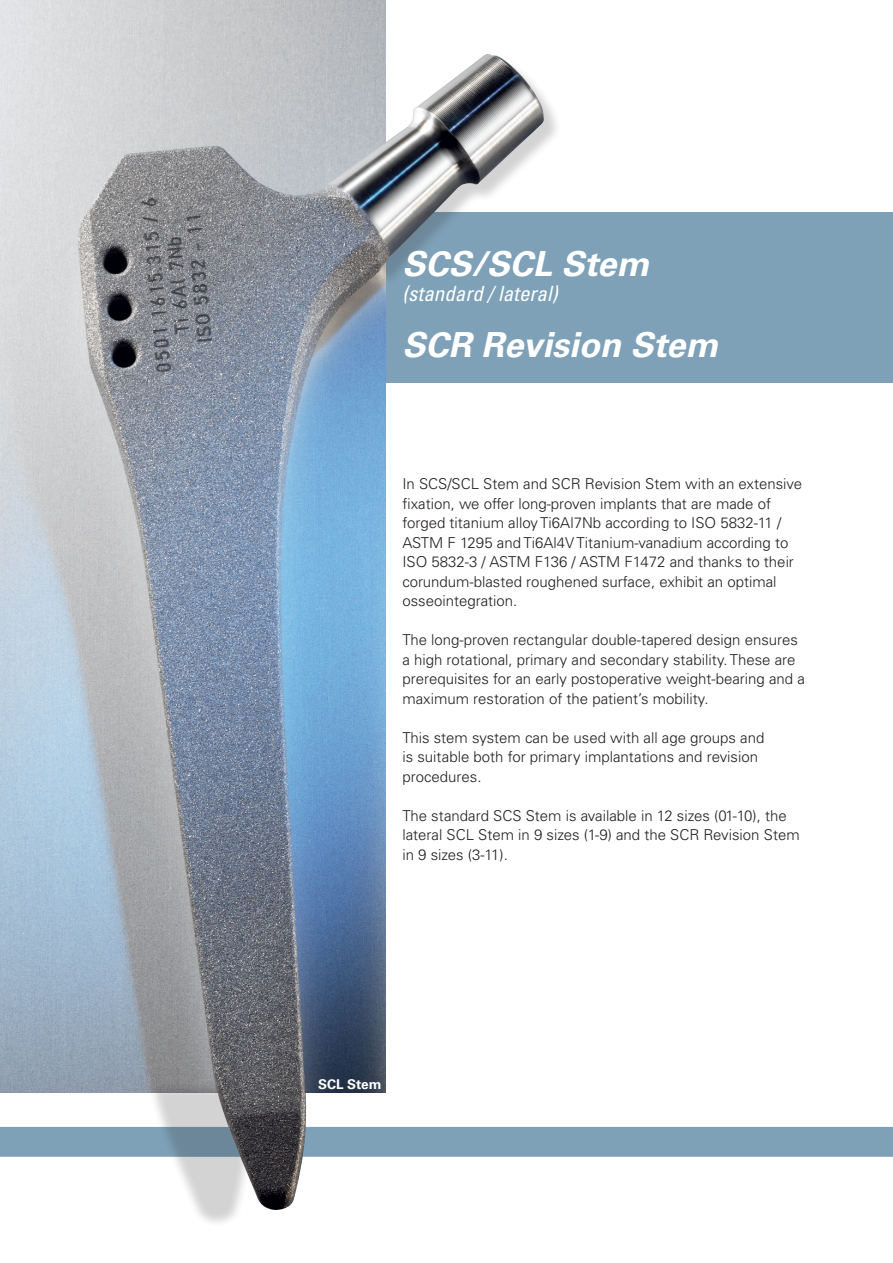
<style>
.page{position:relative;width:893px;height:1263px;background:#fff}
.page>*{position:absolute;margin:0;border:0;box-sizing:border-box;transform-origin:0 0}
.X_Titel_Kopie{font:italic 700 34.5px "Univers LT Std";color:#fff}
.U_Titel{font:italic condensed 21px "Univers LT Std";color:#fff}
.Text{font:300 15px/19.5px "Univers LT Std";color:#231f20}
.Underlegenden{font:700 13.5px "Univers LT Std";color:#fff}
</style>
<div class="page">
<div style="left:0;top:213px;width:893px;height:170px;background:#7ea1b7"></div>
<div style="left:0;top:1127px;width:893px;height:30px;background:#7ea1b7"></div>
<img style="left:0;top:0;width:385px;height:1093px">
<div style="left:320px;top:57px;width:242px;height:230px;background:#231f20;opacity:.2"></div>
<img style="left:317px;top:54px;width:227px;height:216px">
<div style="left:147px;top:1081px;width:108px;height:147px;background:#231f20;opacity:.2"></div>
<img style="left:215px;top:1079px;width:91px;height:132px">
<p class="X_Titel_Kopie" style="left:402px;top:243px;width:248px">SCS/SCL Stem</p>
<p class="U_Titel" style="left:402px;top:280px;width:157px">(standard / lateral)</p>
<p class="X_Titel_Kopie" style="left:402px;top:325px;width:317px">SCR Revision Stem</p>
<p class="Text" style="left:402px;top:474px;width:401px">In SCS/SCL Stem and SCR Revision Stem with an extensive fixation, we offer long-proven implants that are made of forged titanium alloy Ti6Al7Nb according to ISO 5832-11 / ASTM F 1295 and Ti6Al4V Titanium-vanadium according to ISO 5832-3 / ASTM F136 / ASTM F1472 and thanks to their corundum-blasted roughened surface, exhibit an optimal osseointegration.</p>
<p class="Text" style="left:402px;top:630px;width:404px">The long-proven rectangular double-tapered design ensures a high rotational, primary and secondary stability. These are prerequisites for an early postoperative weight-bearing and a maximum restoration of the patient’s mobility.</p>
<p class="Text" style="left:402px;top:728px;width:364px">This stem system can be used with all age groups and is suitable both for primary implantations and revision procedures.</p>
<p class="Text" style="left:402px;top:806px;width:399px">The standard SCS Stem is available in 12 sizes (01-10), the lateral SCL Stem in 9 sizes (1-9) and the SCR Revision Stem in 9 sizes (3-11).</p>
<p class="Underlegenden" style="left:318px;top:1076px;width:65px">SCL Stem</p>
</div>
